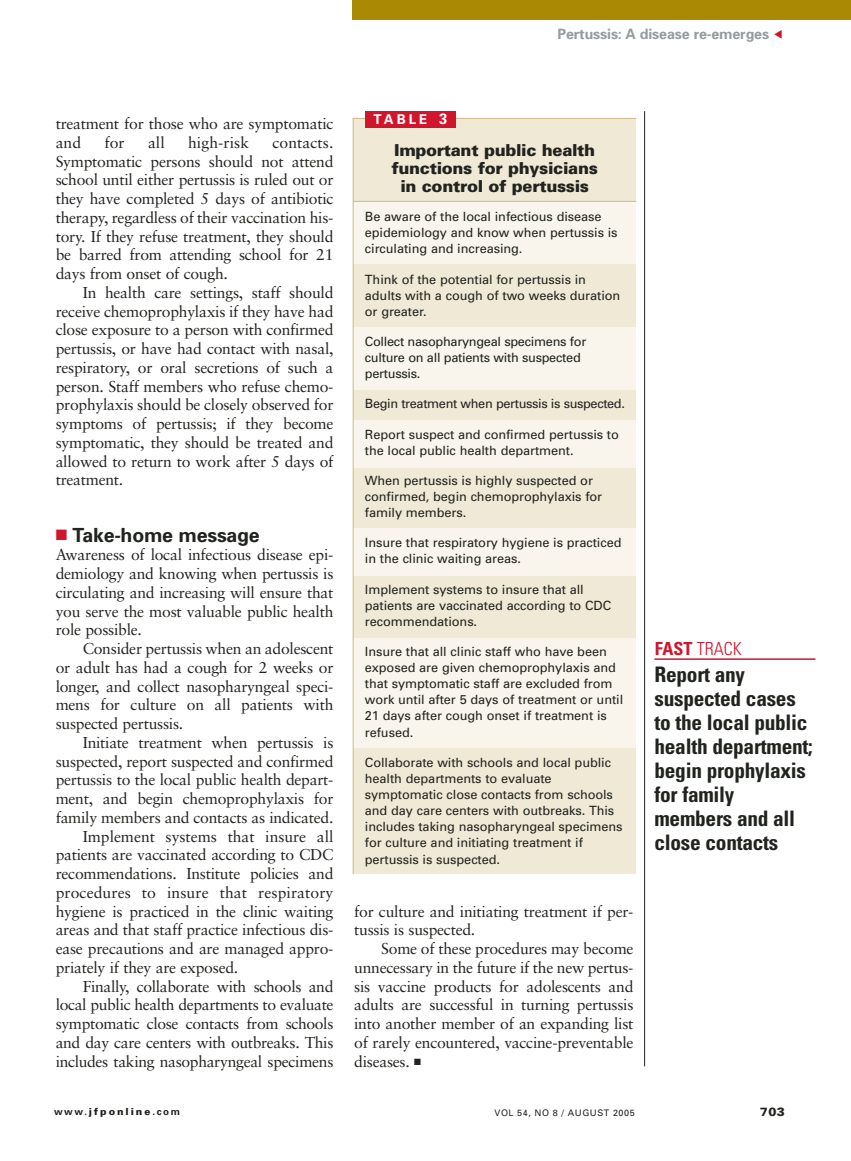
<style>
.page{position:relative;width:851px;height:1161px;background:#fff}
.page>*{position:absolute;margin:0;border:0;box-sizing:border-box;transform-origin:0 0}
.t1{font:700 condensed 21.3px/24px "Univers";letter-spacing:-.015em;color:#20231e}
.t2{font:700 19.5px "Univers";letter-spacing:-.01em;color:#20231e}
.t3{font:300 condensed 18px "Univers";color:#cf162d}
.t4{font:900 16.5px/18px "Univers";letter-spacing:-.02em;color:#20231e;text-align:center}
.t5{font:15.75px/18.8px "Sabon";letter-spacing:-.015em;color:#20231e;text-align:justify}
.t6{font:15.75px "Sabon";letter-spacing:.005em;color:#20231e}
.t7{font:700 14.25px "Univers";letter-spacing:-.01em;color:#959c9d}
.t8{font:700 13.5px "Univers";letter-spacing:.22em;color:#fff}
.t9{font:12.75px/16px "Univers";letter-spacing:-.005em;color:#20231e}
.t10{font:12.75px "Univers";letter-spacing:-.03em;color:#20231e}
.t11{font:900 12px "Univers";color:#20231e}
.t12{font:900 9.75px "Univers";letter-spacing:.2em;color:#20231e}
.t13{font:9px "Univers";letter-spacing:.055em;color:#20231e}
.s1{color:#cf162d}
.s2{font-size:15px}
.s3{font-weight:700}
</style>
<div class="page">
<hr style="left:644px;top:111px;width:1px;height:955px;background:#20231e">
<div style="left:352px;top:0;width:498px;height:20px;background:#aa8905"></div>
<hr style="left:654px;top:658px;width:161px;height:2px;background:#cf162d">
<div style="left:353px;top:119px;width:283px;height:755px;background:#f0e9d6"></div>
<hr style="left:353px;top:118px;width:283px;height:1px;background:#cdba89">
<div style="left:365px;top:111px;width:90px;height:16px;background:#cf162d"></div>
<div style="left:353px;top:201px;width:282px;height:63px;background:#f9f5ec"></div>
<div style="left:353px;top:327px;width:282px;height:62px;background:#f9f5ec"></div>
<div style="left:353px;top:420px;width:282px;height:48px;background:#f9f5ec"></div>
<div style="left:353px;top:528px;width:282px;height:48px;background:#f9f5ec"></div>
<div style="left:353px;top:638px;width:282px;height:110px;background:#f9f5ec"></div>
<hr style="left:353px;top:118px;width:1px;height:756px;background:#cdba89">
<hr style="left:353px;top:201px;width:283px;height:1px;background:#cdba89">
<p class="t7" style="left:557px;top:29px;width:213px">Pertussis: A disease re-emerges</p>
<p class="t5" style="left:56px;top:115px;width:279px">treatment for those who are symptomatic and</p>
<p class="t5" style="left:104px;top:134px;width:22px">for</p>
<p class="t5" style="left:148px;top:134px;width:18px">all</p>
<p class="t6" style="left:188px;top:136px;width:63px">high-risk</p>
<p class="t5" style="left:56px;top:134px;width:279px;text-indent:217px">contacts.<br>Symptomatic persons should not attend school until either pertussis is ruled out or they have completed 5 days of antibiotic therapy, regardless of their vaccination his&shy;tory. If they refuse treatment, they should be barred from attending school for 21 days from onset of cough.</p>
<p class="t5" style="left:56px;top:284px;width:279px;text-indent:27px">In health care settings, staff should receive chemoprophylaxis if they have had close exposure to a person with confirmed pertussis, or have had contact with nasal, respiratory, or oral secretions of such a person. Staff members who refuse chemo&shy;prophylaxis should be closely observed for symptoms of pertussis; if they become symptomatic, they should be treated and allowed to return to work after 5 days of treatment.</p>
<p class="t2" style="left:56px;top:527px;width:205px"><span class="s1">■</span> Take-home message</p>
<p class="t5" style="left:56px;top:547px;width:279px">Awareness of local infectious disease epi&shy;demiology and knowing when pertussis is circulating and increasing will ensure that you serve the most valuable public health role possible.</p>
<p class="t5" style="left:56px;top:640px;width:279px;text-indent:27px">Consider pertussis when an adolescent or adult has had a cough for 2 weeks or longer, and collect nasopharyngeal speci&shy;mens for culture on all patients with suspected pertussis.</p>
<p class="t5" style="left:83px;top:734px;width:252px">Initiate treatment when pertussis is</p>
<p class="t5" style="left:56px;top:753px;width:279px">suspected, report suspected and confirmed</p>
<p class="t5" style="left:56px;top:772px;width:279px">pertussis to the local public health depart-</p>
<p class="t5" style="left:56px;top:790px;width:279px">ment, and begin chemoprophylaxis for</p>
<p class="t5" style="left:56px;top:809px;width:279px">family members and contacts as indicated.</p>
<p class="t5" style="left:83px;top:828px;width:252px">Implement systems that insure all</p>
<p class="t5" style="left:56px;top:847px;width:279px">patients are vaccinated according to CDC</p>
<p class="t5" style="left:56px;top:865px;width:279px">recommendations. Institute policies and</p>
<p class="t6" style="left:56px;top:886px;width:279px">procedures to insure that respiratory</p>
<p class="t5" style="left:56px;top:903px;width:279px">hygiene is practiced in the clinic waiting</p>
<p class="t5" style="left:56px;top:922px;width:279px">areas and that staff practice infectious dis-</p>
<p class="t5" style="left:56px;top:940px;width:279px">ease precautions and are managed appro-</p>
<p class="t5" style="left:56px;top:959px;width:184px">priately if they are exposed.</p>
<p class="t5" style="left:83px;top:978px;width:252px">Finally, collaborate with schools and</p>
<p class="t5" style="left:56px;top:997px;width:279px">local public health departments to evaluate</p>
<p class="t5" style="left:56px;top:1015px;width:279px">symptomatic close contacts from schools</p>
<p class="t5" style="left:56px;top:1034px;width:279px">and day care centers with outbreaks. This</p>
<p class="t5" style="left:56px;top:1053px;width:279px">includes taking nasopharyngeal specimens</p>
<p class="t8" style="left:373px;top:114px;width:75px">TABLE <span class="s2">3</span></p>
<p class="t4" style="left:391px;top:142px;width:208px">Important public health functions for physicians in control of pertussis</p>
<p class="t9" style="left:365px;top:210px;width:254px">Be aware of the local infectious disease epidemiology and know when pertussis is circulating and increasing.</p>
<p class="t9" style="left:365px;top:272px;width:257px">Think of the potential for pertussis in adults with a cough of two weeks duration or greater.</p>
<p class="t9" style="left:365px;top:335px;width:223px">Collect nasopharyngeal specimens for culture on all patients with suspected pertussis.</p>
<p class="t10" style="left:365px;top:399px;width:261px">Begin treatment when pertussis is suspected.</p>
<p class="t9" style="left:365px;top:427px;width:255px">Report suspect and confirmed pertussis to the local public health department.</p>
<p class="t9" style="left:365px;top:473px;width:239px">When pertussis is highly suspected or confirmed, begin chemoprophylaxis for family members.</p>
<p class="t9" style="left:365px;top:536px;width:258px">Insure that respiratory hygiene is practiced in the clinic waiting areas.</p>
<p class="t9" style="left:365px;top:582px;width:248px">Implement systems to insure that all patients are vaccinated according to CDC recommendations.</p>
<p class="t9" style="left:365px;top:645px;width:260px">Insure that all clinic staff who have been exposed are given chemoprophylaxis and that symptomatic staff are excluded from work until after 5 days of treatment or until 21 days after cough onset if treatment is refused.</p>
<p class="t9" style="left:365px;top:755px;width:259px">Collaborate with schools and local public health departments to evaluate symptomatic close contacts from schools and day care centers with outbreaks. This includes taking nasopharyngeal specimens for culture and initiating treatment if pertussis is suspected.</p>
<p class="t5" style="left:354px;top:903px;width:281px">for culture and initiating treatment if per&shy;tussis is suspected.</p>
<p class="t5" style="left:354px;top:940px;width:281px;text-indent:27px">Some of these procedures may become unnecessary in the future if the new pertus&shy;sis vaccine products for adolescents and adults are successful in turning pertussis into another member of an expanding list of rarely encountered, vaccine-preventable diseases. ■</p>
<p class="t3" style="left:654px;top:642px;width:89px"><span class="s3">FAST</span> TRACK</p>
<h1 class="t1" style="left:654px;top:664px;width:160px">Report any suspected cases to the local public health department; begin prophylaxis for family members and all close contacts</h1>
<p class="t12" style="left:54px;top:1108px;width:127px"><span class="s3">www.</span>jfponline<span class="s3">.com</span></p>
<p class="t13" style="left:494px;top:1109px;width:142px">VOL 54, NO 8 / AUGUST 2005</p>
<p class="t11" style="left:760px;top:1107px;width:26px">703</p>
</div>
